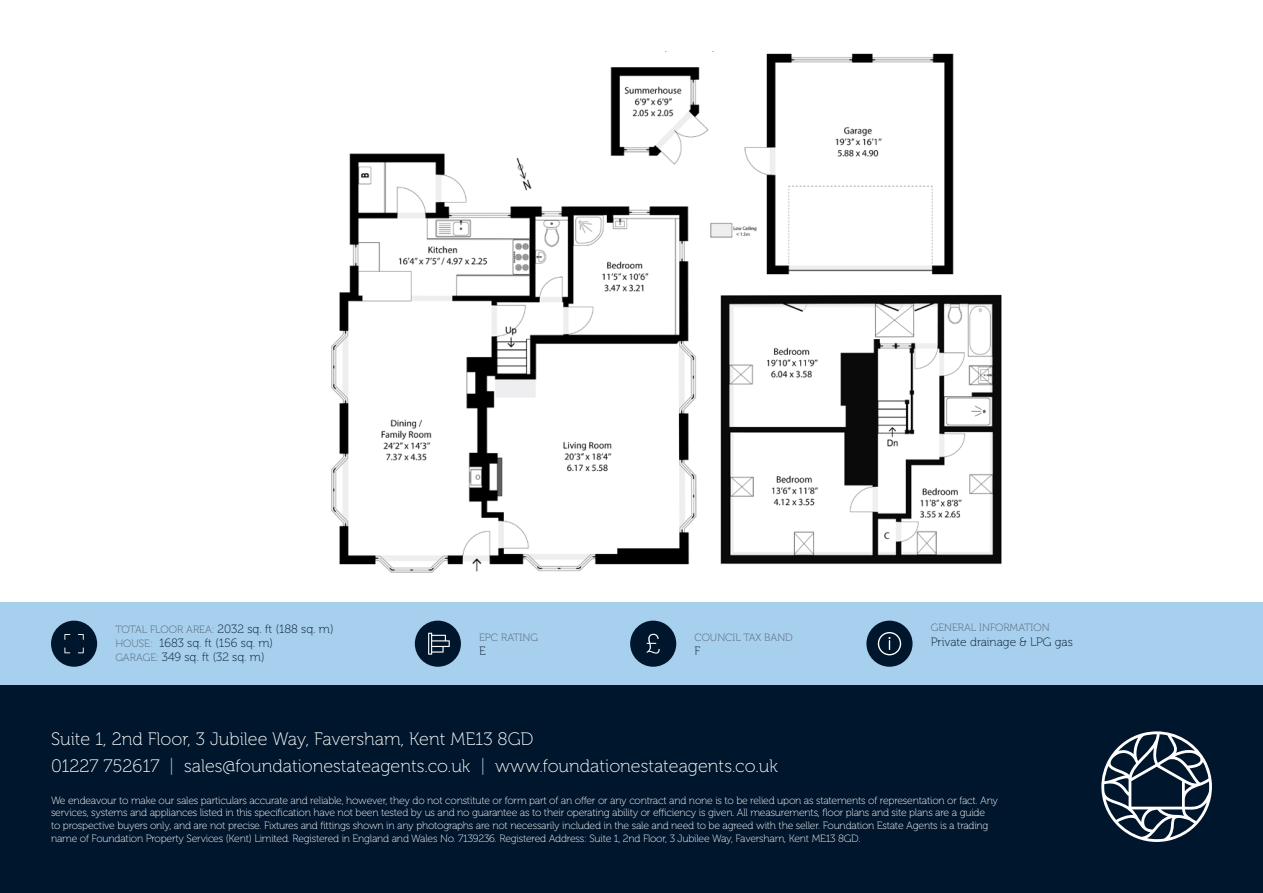
<style>
.page{position:relative;width:1263px;height:893px;background:#fff}
.page>*{position:absolute;margin:0;border:0;box-sizing:border-box;transform-origin:0 0}
.t1{font:18px/27px "Museo 100";color:#fff}
.t2{font:12px/14.4px "Museo 100";color:#00162c}
.t3{font:10.5px/12.6px "Museo 100";letter-spacing:-.02em;color:#fff}
.t4{font:10.5px "Museo 100";color:#4f5e6d}
.s1{font-size:10.5px;color:#4f5e6d}
.s2{color:#a7cfee}
</style>
<div class="page">
<div style="left:0;top:685px;width:1263px;height:208px;background:#00162c"></div>
<svg style="left:1101px;top:731px;width:111px;height:111px"></svg>
<div style="left:0;top:602px;width:1263px;height:83px;background:#a7cfee"></div>
<img style="left:331px;top:51px;width:671px;height:522px">
<div style="left:51px;top:621px;width:46px;height:46px;background:#00162c;border-radius:50%"></div>
<div style="left:415px;top:621px;width:46px;height:46px;background:#00162c;border-radius:50%"></div>
<div style="left:630px;top:621px;width:46px;height:46px;background:#00162c;border-radius:50%"></div>
<div style="left:866px;top:621px;width:46px;height:46px;background:#00162c;border-radius:50%"></div>
<svg style="left:64px;top:634px;width:20px;height:19px"></svg>
<svg style="left:428px;top:633px;width:22px;height:22px"></svg>
<svg style="left:647px;top:634px;width:13px;height:20px"></svg>
<svg style="left:878px;top:632px;width:23px;height:23px"></svg>
<p class="t2" style="left:115px;top:622px;width:220px"><span class="s1">TOTAL FLOOR AREA:</span> 2032 sq. ft (188 sq. m)<br><span class="s1">HOUSE:</span> 1683 sq. ft (156 sq. m)<br><span class="s1">GARAGE:</span> 349 sq. ft (32 sq. m)</p>
<p class="t4" style="left:479px;top:631px;width:60px">EPC RATING</p>
<p class="t2" style="left:479px;top:644px;width:8px">E</p>
<p class="t4" style="left:694px;top:631px;width:100px">COUNCIL TAX BAND</p>
<p class="t2" style="left:694px;top:644px;width:7px">F</p>
<p class="t4" style="left:931px;top:622px;width:120px">GENERAL INFORMATION</p>
<p class="t2" style="left:931px;top:635px;width:144px">Private drainage &amp; LPG gas</p>
<h1 class="t1" style="left:51px;top:726px;width:728px">Suite 1, 2nd Floor, 3 Jubilee Way, Faversham, Kent ME13 8GD<br>01227 752617 <span class="s2">|</span> sales@foundationestateagents.co.uk <span class="s2">|</span> www.foundationestateagents.co.uk</h1>
<p class="t3" style="left:51px;top:794px;width:949px">We endeavour to make our sales particulars accurate and reliable, however, they do not constitute or form part of an offer or any contract and none is to be relied upon as statements of representation or fact. Any services, systems and appliances listed in this specification have not been tested by us and no guarantee as to their operating ability or efficiency is given. All measurements, floor plans and site plans are a guide<br>to prospective buyers only, and are not precise. Fixtures and fittings shown in any photographs are not necessarily included in the sale and need to be agreed with the seller. Foundation Estate Agents is a trading name of Foundation Property Services (Kent) Limited. Registered in England and Wales No. 7139236. Registered Address: Suite 1, 2nd Floor, 3 Jubilee Way, Faversham, Kent ME13 8GD.</p>
</div>
